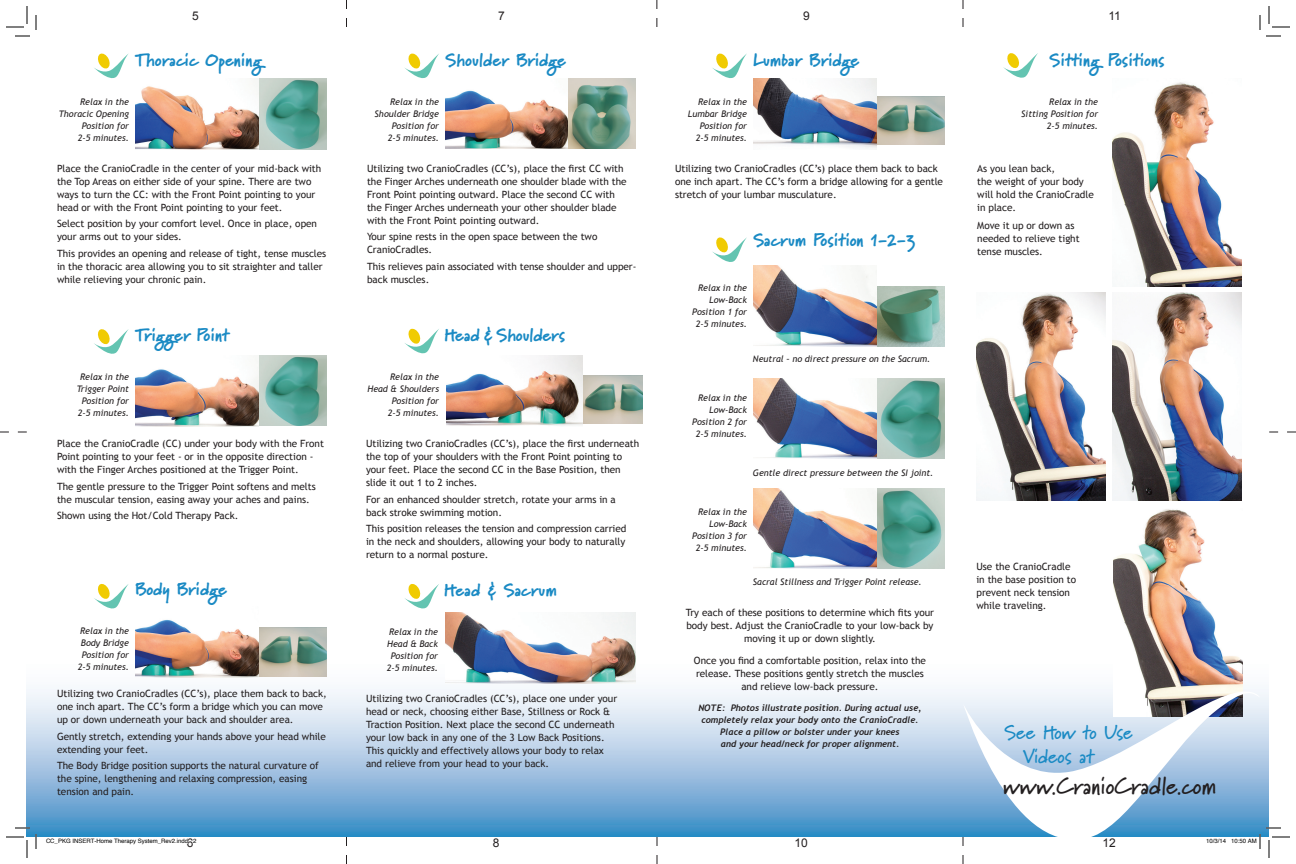
<style>
.page{position:relative;width:1296px;height:864px;background:#fff}
.page>*{position:absolute;margin:0;border:0;box-sizing:border-box;transform-origin:0 0}
.t1{font:700 24px "Marydale";color:#231f20}
.t2{font:700 20px/24px "Marydale";letter-spacing:-.015em;color:#1a8ac4}
.t3{font:900 18px "Marydale";color:#1a8ac4}
.t4{font:12px "Arial";color:#231f20}
.t5{font:10px/13px "Trebuchet MS";letter-spacing:-.005em;color:#231f20}
.t6{font:italic 9px/12px "Trebuchet MS";color:#231f20;text-align:right}
.t7{font:italic 700 9px/12px "Trebuchet";letter-spacing:-.005em;color:#231f20;text-align:center}
.t8{font:6px "Helvetica";color:#000}
</style>
<div class="page">
<svg style="left:27px;top:643px;width:1242px;height:194px"></svg>
<img style="left:446px;top:78px;width:190px;height:71px">
<img style="left:877px;top:97px;width:68px;height:48px">
<img style="left:753px;top:78px;width:124px;height:71px">
<img style="left:877px;top:287px;width:68px;height:59px">
<img style="left:753px;top:266px;width:124px;height:80px">
<img style="left:753px;top:379px;width:192px;height:80px">
<img style="left:753px;top:488px;width:192px;height:80px">
<img style="left:583px;top:375px;width:59px;height:48px">
<img style="left:446px;top:355px;width:137px;height:71px">
<svg style="left:405px;top:328px;width:34px;height:26px"></svg>
<img style="left:446px;top:613px;width:190px;height:70px">
<svg style="left:405px;top:584px;width:34px;height:25px"></svg>
<img style="left:1113px;top:82px;width:129px;height:205px">
<img style="left:1113px;top:292px;width:129px;height:209px">
<img style="left:1113px;top:509px;width:129px;height:175px">
<img style="left:976px;top:292px;width:129px;height:209px">
<svg style="left:1003px;top:53px;width:35px;height:25px"></svg>
<img style="left:135px;top:355px;width:192px;height:71px">
<svg style="left:94px;top:329px;width:35px;height:25px"></svg>
<svg style="left:405px;top:53px;width:34px;height:26px"></svg>
<svg style="left:712px;top:53px;width:35px;height:25px"></svg>
<svg style="left:712px;top:237px;width:35px;height:25px"></svg>
<svg style="left:963px;top:684px;width:297px;height:153px"></svg>
<svg style="left:346px;top:0;width:1px;height:27px"></svg>
<svg style="left:346px;top:837px;width:1px;height:27px"></svg>
<svg style="left:657px;top:0;width:1px;height:27px"></svg>
<svg style="left:657px;top:837px;width:1px;height:27px"></svg>
<svg style="left:963px;top:0;width:1px;height:27px"></svg>
<svg style="left:963px;top:837px;width:1px;height:27px"></svg>
<svg style="left:0;top:432px;width:27px;height:1px"></svg>
<svg style="left:1269px;top:432px;width:27px;height:1px"></svg>
<svg style="left:94px;top:53px;width:35px;height:26px"></svg>
<img style="left:135px;top:78px;width:192px;height:71px">
<svg style="left:94px;top:584px;width:35px;height:25px"></svg>
<img style="left:259px;top:628px;width:68px;height:48px">
<img style="left:135px;top:619px;width:124px;height:59px">
<svg style="left:6px;top:6px;width:31px;height:31px"></svg>
<svg style="left:6px;top:827px;width:31px;height:31px"></svg>
<svg style="left:1259px;top:6px;width:31px;height:31px"></svg>
<svg style="left:1206px;top:827px;width:84px;height:31px"></svg>
<p class="t4" style="left:192px;top:8px;width:8px">5</p>
<p class="t4" style="left:498px;top:8px;width:8px">7</p>
<p class="t4" style="left:803px;top:8px;width:8px">9</p>
<p class="t4" style="left:1108px;top:8px;width:14px">11</p>
<h3 class="t3" style="left:753px;top:49px;width:108px">Lumbar Bridge</h3>
<p class="t6" style="left:688px;top:96px;width:61px">Relax in the<br>Lumbar Bridge<br>Position for<br>2-5 minutes.</p>
<p class="t5" style="left:675px;top:162px;width:270px">Utilizing two CranioCradles (CC’s) place them back to back one inch apart. The CC’s form a bridge allowing for a gentle stretch of your lumbar musculature.</p>
<h3 class="t3" style="left:753px;top:230px;width:164px">Sacrum Position 1-2-3</h3>
<p class="t6" style="left:692px;top:282px;width:56px">Relax in the<br>Low-Back<br>Position 1 for<br>2-5 minutes.</p>
<p class="t6" style="left:753px;top:353px;width:179px">Neutral – no direct pressure on the Sacrum.</p>
<p class="t6" style="left:692px;top:392px;width:56px">Relax in the<br>Low-Back<br>Position 2 for<br>2-5 minutes.</p>
<p class="t6" style="left:753px;top:467px;width:182px">Gentle direct pressure between the SI joint.</p>
<p class="t6" style="left:692px;top:506px;width:56px">Relax in the<br>Low-Back<br>Position 3 for<br>2-5 minutes.</p>
<p class="t6" style="left:753px;top:576px;width:170px">Sacral Stillness and Trigger Point release.</p>
<p class="t5" style="left:686px;top:606px;width:250px;text-align:center">Try each of these positions to determine which fits your body best. Adjust the CranioCradle to your low-back by moving it up or down slightly.</p>
<p class="t5" style="left:694px;top:654px;width:233px;text-align:center">Once you find a comfortable position, relax into the release. These positions gently stretch the muscles and relieve low-back pressure.</p>
<p class="t7" style="left:698px;top:702px;width:225px">NOTE: Photos illustrate position. During actual use, completely relax your body onto the CranioCradle.<br>Place a pillow or bolster under your knees<br>and your head/neck for proper alignment.</p>
<h3 class="t3" style="left:135px;top:49px;width:129px">Thoracic Opening</h3>
<h3 class="t3" style="left:445px;top:49px;width:123px">Shoulder Bridge</h3>
<h3 class="t3" style="left:1049px;top:49px;width:117px">Sitting Positions</h3>
<p class="t6" style="left:1021px;top:96px;width:78px">Relax in the<br>Sitting Position for<br>2-5 minutes.</p>
<p class="t6" style="left:59px;top:96px;width:72px">Relax in the<br>Thoracic Opening<br>Position for<br>2-5 minutes.</p>
<p class="t5" style="left:57px;top:162px;width:266px">Place the CranioCradle in the center of your mid-back with the Top Areas on either side of your spine. There are two ways to turn the CC: with the Front Point pointing to your head or with the Front Point pointing to your feet.</p>
<p class="t5" style="left:57px;top:217px;width:262px">Select position by your comfort level. Once in place, open your arms out to your sides.</p>
<p class="t5" style="left:57px;top:247px;width:271px">This provides an opening and release of tight, tense muscles in the thoracic area allowing you to sit straighter and taller while relieving your chronic pain.</p>
<p class="t6" style="left:375px;top:96px;width:66px">Relax in the<br>Shoulder Bridge<br>Position for<br>2-5 minutes.</p>
<p class="t5" style="left:367px;top:162px;width:261px">Utilizing two CranioCradles (CC’s), place the first CC with the Finger Arches underneath one shoulder blade with the Front Point pointing outward. Place the second CC with the Finger Arches underneath your other shoulder blade with the Front Point pointing outward.</p>
<p class="t5" style="left:367px;top:230px;width:232px">Your spine rests in the open space between the two<br>CranioCradles.</p>
<p class="t5" style="left:367px;top:260px;width:271px">This relieves pain associated with tense shoulder and upper&shy;back muscles.</p>
<p class="t5" style="left:977px;top:162px;width:118px">As you lean back,<br>the weight of your body will hold the CranioCradle in place.</p>
<p class="t5" style="left:977px;top:219px;width:104px">Move it up or down as needed to relieve tight tense muscles.</p>
<h3 class="t3" style="left:444px;top:324px;width:123px">Head &amp; Shoulders</h3>
<h3 class="t3" style="left:135px;top:324px;width:96px">Trigger Point</h3>
<p class="t6" style="left:367px;top:371px;width:73px">Relax in the<br>Head &amp; Shoulders<br>Position for<br>2-5 minutes.</p>
<p class="t5" style="left:366px;top:437px;width:275px">Utilizing two CranioCradles (CC’s), place the first underneath the top of your shoulders with the Front Point pointing to your feet. Place the second CC in the Base Position, then slide it out 1 to 2 inches.</p>
<p class="t5" style="left:366px;top:493px;width:251px">For an enhanced shoulder stretch, rotate your arms in a back stroke swimming motion.</p>
<p class="t5" style="left:366px;top:522px;width:262px;text-align:justify">This position releases the tension and compression carried in the neck and shoulders, allowing your body to naturally return to a normal posture.</p>
<h3 class="t3" style="left:444px;top:579px;width:114px">Head &amp; Sacrum</h3>
<p class="t6" style="left:387px;top:625px;width:53px;text-align:center">Relax in the<br>Head &amp; Back<br>Position for<br>2-5 minutes.</p>
<p class="t5" style="left:366px;top:692px;width:253px">Utilizing two CranioCradles (CC’s), place one under your head or neck, choosing either Base, Stillness or Rock &amp; Traction Position. Next place the second CC underneath your low back in any one of the 3 Low Back Positions.<br>This quickly and effectively allows your body to relax and relieve from your head to your back.</p>
<p class="t6" style="left:77px;top:371px;width:54px;text-align:center">Relax in the<br>Trigger Point<br>Position for<br>2-5 minutes.</p>
<p class="t5" style="left:57px;top:437px;width:269px">Place the CranioCradle (CC) under your body with the Front<br>Point pointing to your feet - or in the opposite direction - with the Finger Arches positioned at the Trigger Point.</p>
<p class="t5" style="left:57px;top:480px;width:260px">The gentle pressure to the Trigger Point softens and melts the muscular tension, easing away your aches and pains.</p>
<p class="t5" style="left:57px;top:510px;width:183px">Shown using the Hot/Cold Therapy Pack.</p>
<p class="t5" style="left:976px;top:560px;width:101px">Use the CranioCradle in the base position to prevent neck tension while traveling.</p>
<h3 class="t3" style="left:135px;top:579px;width:94px">Body Bridge</h3>
<p class="t6" style="left:78px;top:625px;width:53px;text-align:center">Relax in the<br>Body Bridge<br>Position for<br>2-5 minutes.</p>
<p class="t5" style="left:57px;top:687px;width:271px">Utilizing two CranioCradles (CC’s), place them back to back, one inch apart. The CC’s form a bridge which you can move up or down underneath your back and shoulder area.</p>
<p class="t5" style="left:57px;top:730px;width:271px">Gently stretch, extending your hands above your head while extending your feet.</p>
<p class="t5" style="left:57px;top:759px;width:263px">The Body Bridge position supports the natural curvature of the spine, lengthening and relaxing compression, easing tension and pain.</p>
<h2 class="t2" style="left:1022px;top:720px;width:112px;text-indent:-18px">See How to Use<br>Videos at</h2>
<h1 class="t1" style="left:1003px;top:772px;width:215px">www.CranioCradle.com</h1>
<p class="t8" style="left:46px;top:836px;width:152px">CC_PKG INSERT-Home Therapy System_Rev2.indd 2</p>
<p class="t8" style="left:1206px;top:836px;width:52px">10/3/14 10:50 AM</p>
<p class="t4" style="left:187px;top:835px;width:8px">6</p>
<p class="t4" style="left:493px;top:835px;width:8px">8</p>
<p class="t4" style="left:795px;top:835px;width:15px">10</p>
<p class="t4" style="left:1103px;top:835px;width:15px">12</p>
</div>
